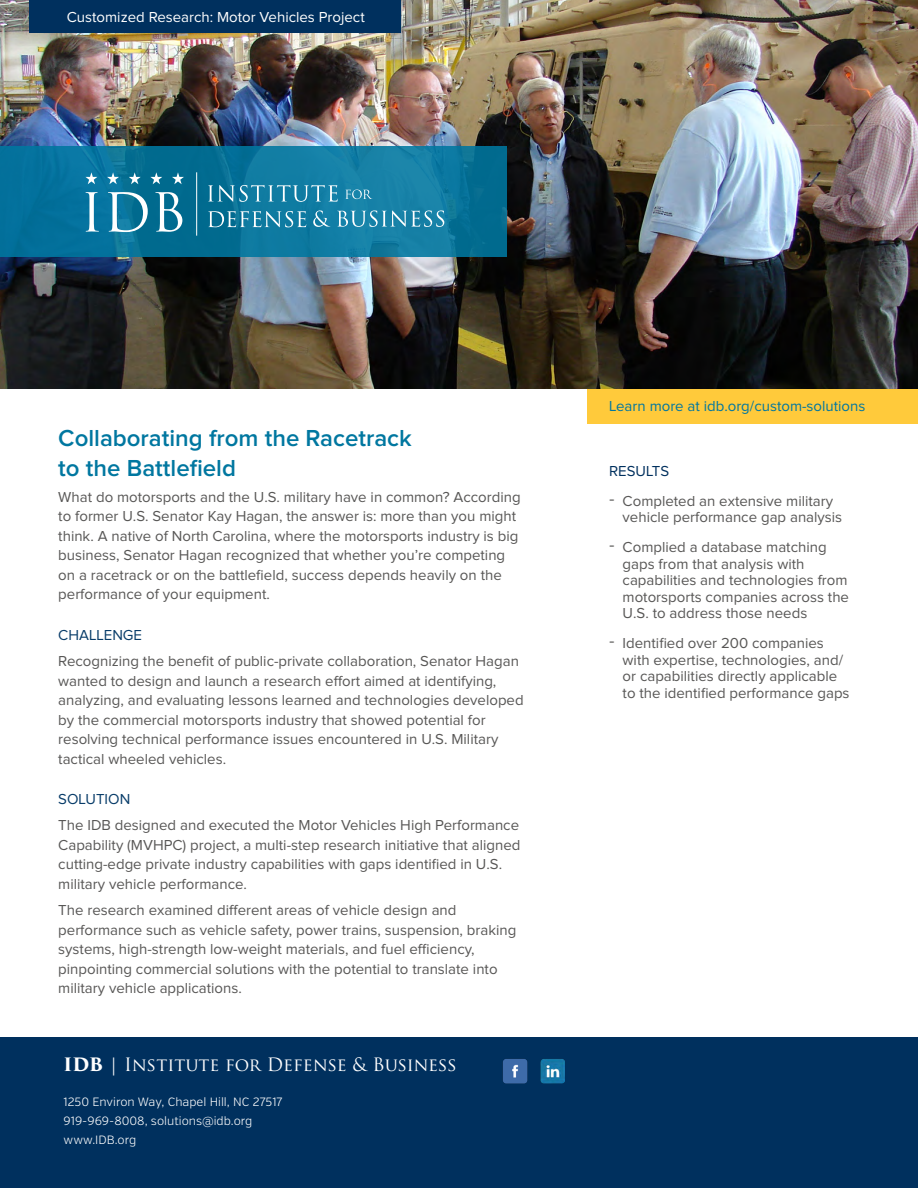
<style>
.page{position:relative;width:918px;height:1188px;background:#fff}
.page>*{position:absolute;margin:0;border:0;box-sizing:border-box;transform-origin:0 0}
.t1{font:52.2px "Trajan Pro";color:#fff}
.t2{font:600 24px/30px "Proxima Nova";color:#0077a0}
.t3{font:18px "Trajan Pro";color:#fff}
.t4{font:15px/19.5px "Proxima Nova";color:#585756}
.t5{font:15px "Proxima Nova";color:#fff}
.t6{font:15px "Proxima Nova";color:#0077a0}
.t7{font:15px "Proxima Nova";color:#083c69}
.t8{font:300 12px/18.8px "Verb";color:#fff}
.s1{font-family:"Trajan Pro 3";font-weight:700}
.s2{color:#00305e}
.s3{font-family:"Calibri";font-size:18px}
</style>
<div class="page">
<div style="left:0;top:1037px;width:918px;height:151px;background:#00305e"></div>
<img style="left:502px;top:1059px;width:26px;height:25px">
<img style="left:540px;top:1059px;width:24px;height:25px">
<div style="left:588px;top:376px;width:330px;height:47px;background:#ffca3b"></div>
<img style="left:0;top:0;width:918px;height:389px">
<svg style="left:0;top:146px;width:506px;height:111px;background:#09749b"></svg>
<svg style="left:208px;top:185px;width:130px;height:17px;background:#3b92b1"></svg>
<svg style="left:345px;top:190px;width:27px;height:9px"></svg>
<svg style="left:208px;top:211px;width:98px;height:16px;background:#4194b1"></svg>
<svg style="left:313px;top:210px;width:17px;height:17px"></svg>
<svg style="left:337px;top:210px;width:107px;height:17px;background:#479bb9"></svg>
<svg style="left:85px;top:172px;width:12px;height:12px"></svg>
<svg style="left:107px;top:172px;width:12px;height:12px"></svg>
<svg style="left:129px;top:172px;width:12px;height:12px"></svg>
<svg style="left:150px;top:172px;width:12px;height:12px"></svg>
<svg style="left:172px;top:172px;width:12px;height:12px"></svg>
<hr style="left:196px;top:172px;width:1px;height:64px;background:#fff">
<div style="left:30px;top:0;width:371px;height:32px;background:#00305e"></div>
<p class="t5" style="left:67px;top:10px;width:300px">Customized Research: Motor Vehicles Project</p>
<h1 class="t1" style="left:80px;top:179px;width:108px">IDB</h1>
<h2 class="t2" style="left:58px;top:424px;width:355px">Collaborating from the Racetrack to the Battlefield</h2>
<p class="t4" style="left:58px;top:488px;width:464px">What do motorsports and the U.S. military have in common? According to former U.S. Senator Kay Hagan, the answer is: more than you might think. A native of North Carolina, where the motorsports industry is big business, Senator Hagan recognized that whether you’re competing on a racetrack or on the battlefield, success depends heavily on the performance of your equipment.</p>
<p class="t7" style="left:58px;top:628px;width:85px">CHALLENGE</p>
<p class="t4" style="left:58px;top:652px;width:467px">Recognizing the benefit of public-private collaboration, Senator Hagan wanted to design and launch a research effort aimed at identifying, analyzing, and evaluating lessons learned and technologies developed by the commercial motorsports industry that showed potential for resolving technical performance issues encountered in U.S. Military tactical wheeled vehicles.</p>
<p class="t7" style="left:58px;top:792px;width:74px">SOLUTION</p>
<p class="t4" style="left:58px;top:816px;width:464px">The IDB designed and executed the Motor Vehicles High Performance Capability (MVHPC) project, a multi-step research initiative that aligned cutting-edge private industry capabilities with gaps identified in U.S. military vehicle performance.</p>
<p class="t4" style="left:58px;top:901px;width:460px">The research examined different areas of vehicle design and performance such as vehicle safety, power trains, suspension, braking systems, high-strength low-weight materials, and fuel efficiency, pinpointing commercial solutions with the potential to translate into military vehicle applications.</p>
<p class="t3" style="left:64px;top:1053px;width:395px"><span class="s1">IDB</span> | Institute for Defense &amp; Business</p>
<p class="t8" style="left:64px;top:1093px;width:220px">1250 Environ Way, Chapel Hill, NC 27517<br>919-969-8008, solutions@idb.org www.IDB.org</p>
<p class="t6" style="left:609px;top:399px;width:258px">Learn more at idb.org/custom-solutions</p>
<p class="t4" style="left:609px;top:457px;width:225px;line-height:30px"><span class="s2">RESULTS<br></span><span class="s3">ͳ</span> Completed an extensive military</p>
<p class="t4" style="left:609px;top:503px;width:235px;line-height:30px;text-indent:13px">vehicle performance gap analysis <span class="s3">ͳ</span> Complied a database matching</p>
<p class="t4" style="left:623px;top:556px;width:228px;line-height:16.5px">gaps from that analysis with capabilities and technologies from motorsports companies across the<br>U.S. to address those needs</p>
<p class="t4" style="left:623px;top:636px;width:228px;line-height:16.5px;text-indent:-13px"><span class="s3">ͳ</span> Identified over 200 companies with expertise, technologies, and/ or capabilities directly applicable to the identified performance gaps</p>
</div>
